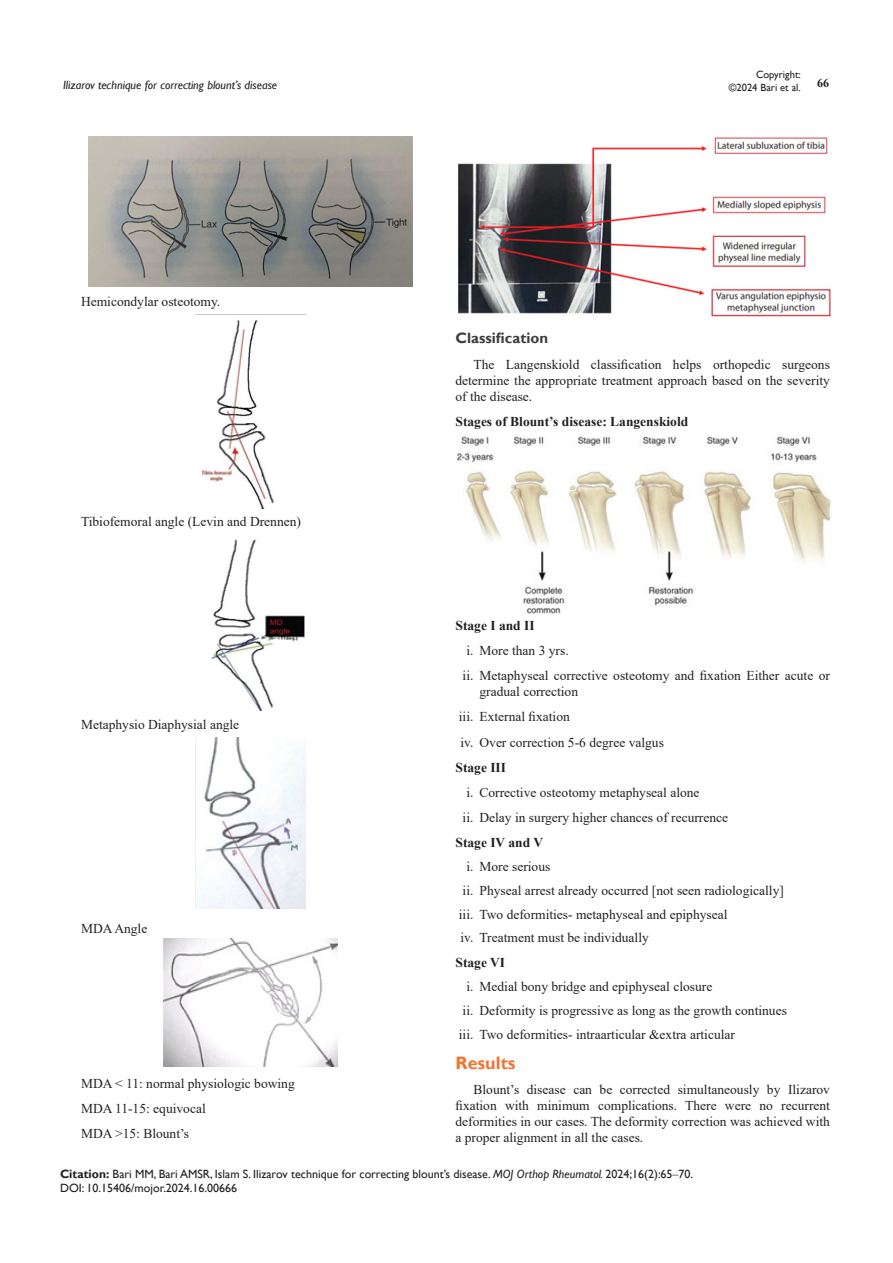
<style>
.page{position:relative;width:893px;height:1263px;background:#fff}
.page>*{position:absolute;margin:0;border:0;box-sizing:border-box;transform-origin:0 0}
.List_Paragraph{font:700 18px "Gill Sans";color:#f37331}
.t1{font:700 15px "Gill Sans";color:#3e3e3f}
.t2{font:13.5px/16.2px "Times New Roman";color:#231f20;text-align:justify}
.t3{font:700 13.5px "Times New Roman";color:#231f20}
.Citation{font:12px "Gill Sans";color:#231f20}
.t4{font:italic 12px "Gill Sans";color:#231f20}
.t5{font:700 12px "Times New Roman";color:#231f20}
.t6{font:10.5px/12.6px "Gill Sans";color:#231f20;text-align:right}
.s1{font-weight:700}
.s2{font-style:italic}
.s3{font-family:"Times New Roman"}
</style>
<div class="page">
<img style="left:88px;top:137px;width:325px;height:149px">
<img style="left:195px;top:314px;width:111px;height:195px">
<img style="left:211px;top:539px;width:94px;height:172px">
<img style="left:195px;top:737px;width:111px;height:171px">
<img style="left:163px;top:938px;width:175px;height:129px">
<img style="left:458px;top:137px;width:373px;height:180px">
<img style="left:457px;top:436px;width:374px;height:177px">
<p class="t6" style="left:729px;top:69px;width:73px">Copyright: ©2024 Bari et al.</p>
<p class="t4" style="left:63px;top:78px;width:216px">Ilizarov technique for correcting blount’s disease</p>
<p class="t5" style="left:817px;top:75px;width:13px">66</p>
<p class="t2" style="left:81px;top:293px;width:141px">Hemicondylar osteotomy.</p>
<p class="t2" style="left:81px;top:513px;width:221px">Tibiofemoral angle (Levin and Drennen)</p>
<p class="t2" style="left:81px;top:716px;width:160px">Metaphysio Diaphysial angle</p>
<p class="t2" style="left:81px;top:920px;width:68px">MDA Angle</p>
<p class="t2" style="left:81px;top:1075px;width:215px">MDA &lt; 11: normal physiologic bowing</p>
<p class="t2" style="left:81px;top:1100px;width:126px">MDA 11-15: equivocal</p>
<p class="t2" style="left:81px;top:1125px;width:110px">MDA &gt;15: Blount’s</p>
<p class="t1" style="left:455px;top:329px;width:94px">Classification</p>
<p class="t2" style="left:455px;top:356px;width:376px;text-indent:18px">The Langenskiold classification helps orthopedic surgeons determine the appropriate treatment approach based on the severity of the disease.</p>
<p class="t3" style="left:455px;top:412px;width:234px">Stages of Blount’s disease: Langenskiold</p>
<p class="t3" style="left:455px;top:615px;width:81px">Stage I and II</p>
<p class="t2" style="left:466px;top:642px;width:104px">i. More than 3 yrs.</p>
<p class="t2" style="left:479px;top:667px;width:352px;text-indent:-17px">ii. Metaphyseal corrective osteotomy and fixation Either acute or gradual correction</p>
<p class="t2" style="left:459px;top:708px;width:112px">iii. External fixation</p>
<p class="t2" style="left:460px;top:734px;width:205px">iv. Over correction 5-6 degree valgus</p>
<p class="t3" style="left:455px;top:758px;width:52px">Stage III</p>
<p class="t2" style="left:466px;top:784px;width:235px">i. Corrective osteotomy metaphyseal alone</p>
<p class="t2" style="left:463px;top:809px;width:267px">ii. Delay in surgery higher chances of recurrence</p>
<p class="t3" style="left:455px;top:833px;width:89px">Stage IV and V</p>
<p class="t2" style="left:466px;top:858px;width:85px">i. More serious</p>
<p class="t2" style="left:463px;top:882px;width:323px">ii. Physeal arrest already occurred [not seen radiologically]</p>
<p class="t2" style="left:459px;top:905px;width:270px">iii. Two deformities- metaphyseal and epiphyseal</p>
<p class="t2" style="left:460px;top:929px;width:190px">iv. Treatment must be individually</p>
<p class="t3" style="left:455px;top:953px;width:51px">Stage VI</p>
<p class="t2" style="left:466px;top:978px;width:247px">i. Medial bony bridge and epiphyseal closure</p>
<p class="t2" style="left:463px;top:1002px;width:326px">ii. Deformity is progressive as long as the growth continues</p>
<p class="t2" style="left:459px;top:1025px;width:278px">iii. Two deformities- intraarticular &amp;extra articular</p>
<p class="List_Paragraph" style="left:455px;top:1052px;width:62px">Results</p>
<p class="t2" style="left:455px;top:1081px;width:376px;text-indent:18px">Blount’s disease can be corrected simultaneously by Ilizarov fixation with minimum complications. There were no recurrent deformities in our cases. The deformity correction was achieved with a proper alignment in all the cases.</p>
<p class="Citation" style="left:60px;top:1167px;width:635px"><span class="s1">Citation:</span> Bari MM, Bari AMSR, Islam S. Ilizarov technique for correcting blount’s disease. <span class="s2">MOJ Orthop Rheumatol.</span> 2024;16(2):65<span class="s3">‒</span>70.</p>
<p class="Citation" style="left:60px;top:1181px;width:179px">DOI: 10.15406/mojor.2024.16.00666</p>
</div>
